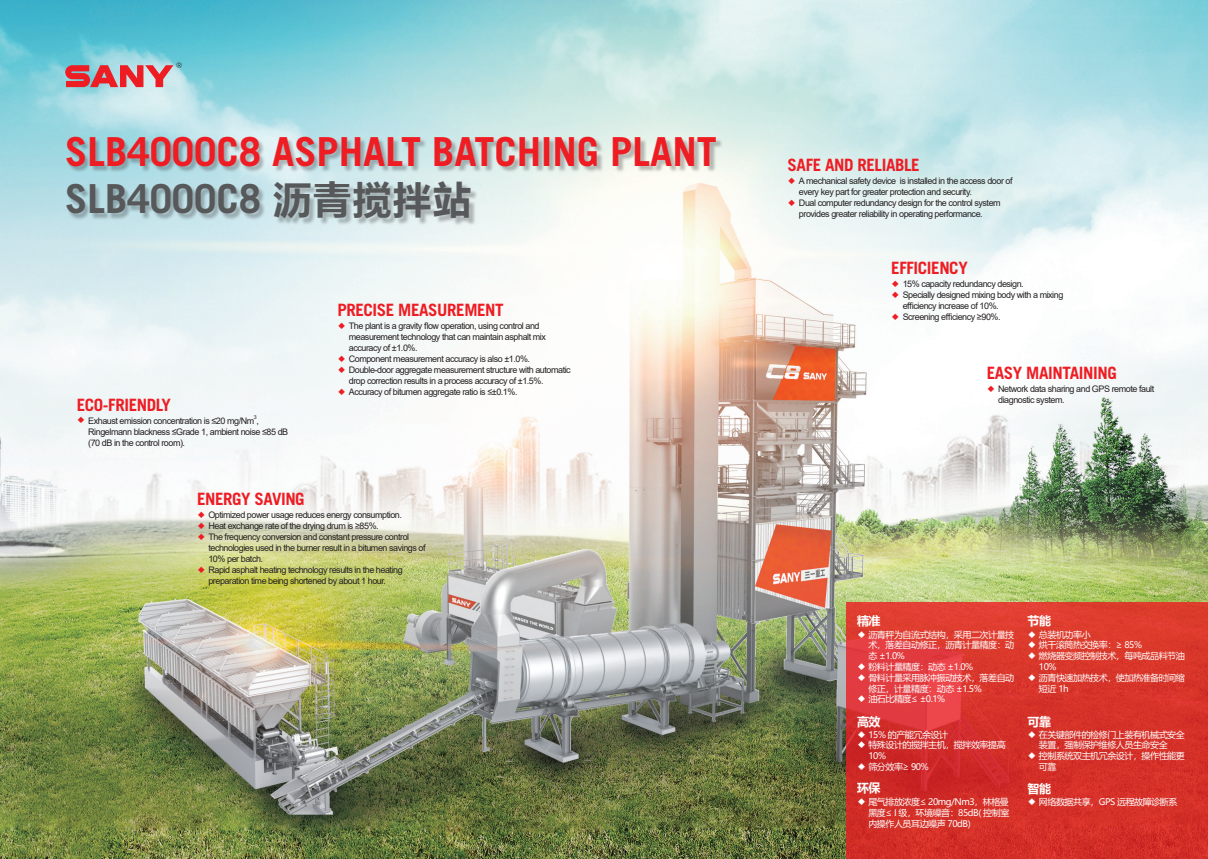
<style>
.page{position:relative;width:1208px;height:859px;background:#fff}
.page>*{position:absolute;margin:0;border:0;box-sizing:border-box;transform-origin:0 0}
.t1{font:700 40px "Trade Gothic LT Std";color:#ee1d23}
.t2{font:700 40px "Trade Gothic LT Std";color:#57585a}
.t3{font:700 17px "Trade Gothic LT Std";letter-spacing:-.025em;color:#ee1d23}
.t4{font:700 12px "Microsoft Ya Hei";letter-spacing:-.05em;color:#fff}
.t5{font:9px/11px "Arial";letter-spacing:-.05em;color:#231f20}
.t6{font:9px/10.8px "Microsoft Ya Hei";letter-spacing:-.05em;color:#fff}
.t7{font:5.2px "Arial";color:#231f20}
.s1{font-family:"FZLTCHK GBK1 0";font-weight:400}
.s2{font-family:"FZLTXHK GBK1 0";font-size:8.5px;color:#ee1d23}
.s3{font-family:"FZLTHK GBK1 0"}
</style>
<div class="page">
<img style="left:0;top:0;width:1208px;height:859px">
<svg style="left:65px;top:62px;width:117px;height:25px;background:#ca8087"></svg>
<div style="left:68px;top:138px;width:655px;height:35px;background:#231f20;opacity:.3"></div>
<div style="left:68px;top:183px;width:409px;height:43px;background:#231f20;opacity:.3"></div>
<svg style="left:846px;top:603px;width:362px;height:256px;background:#d7332c"></svg>
<p class="t1" style="left:65px;top:127px;width:653px">SLB4000C8 ASPHALT BATCHING PLANT</p>
<p class="t2" style="left:65px;top:174px;width:408px">SLB4000C8 <span class="s1">沥青搅拌站</span></p>
<p class="t3" style="left:77px;top:394px;width:96px">ECO-FRIENDLY</p>
<p class="t5" style="left:77px;top:415px;width:184px"><span class="s2">◆</span> Exhaust emission concentration is ≤20 mg/Nm ,</p>
<p class="t7" style="left:254px;top:414px;width:4px">3</p>
<p class="t5" style="left:88px;top:426px;width:201px">Ringelmann blackness ≤Grade 1, ambient noise ≤85 dB (70 dB in the control room).</p>
<p class="t3" style="left:337px;top:300px;width:168px">PRECISE MEASUREMENT</p>
<p class="t5" style="left:349px;top:320px;width:199px;text-indent:-11px"><span class="s2">◆</span> The plant is a gravity flow operation, using control and measurement technology that can maintain asphalt mix accuracy of ±1.0%.</p>
<p class="t5" style="left:337px;top:353px;width:194px"><span class="s2">◆</span> Component measurement accuracy is also ±1.0%.</p>
<p class="t5" style="left:349px;top:364px;width:223px;text-indent:-11px"><span class="s2">◆</span> Double-door aggregate measurement structure with automatic drop correction results in a process accuracy of ±1.5%.</p>
<p class="t5" style="left:337px;top:386px;width:182px"><span class="s2">◆</span> Accuracy of bitumen aggregate ratio is ≤±0.1%.</p>
<p class="t3" style="left:197px;top:489px;width:109px">ENERGY SAVING</p>
<p class="t5" style="left:197px;top:509px;width:206px"><span class="s2">◆</span> Optimized power usage reduces energy consumption.</p>
<p class="t5" style="left:197px;top:520px;width:183px"><span class="s2">◆</span> Heat exchange rate of the drying drum is ≥85%.</p>
<p class="t5" style="left:208px;top:531px;width:219px;text-indent:-11px"><span class="s2">◆</span> The frequency conversion and constant pressure control technologies used in the burner result in a bitumen savings of<br>10% per batch.</p>
<p class="t5" style="left:208px;top:564px;width:196px;text-indent:-11px"><span class="s2">◆</span> Rapid asphalt heating technology results in the heating preparation time being shortened by about 1 hour.</p>
<p class="t3" style="left:787px;top:155px;width:134px">SAFE AND RELIABLE</p>
<p class="t5" style="left:799px;top:175px;width:215px;text-indent:-11px"><span class="s2">◆</span> A mechanical safety device is installed in the access door of every key part for greater protection and security.</p>
<p class="t5" style="left:799px;top:197px;width:203px;text-indent:-11px"><span class="s2">◆</span> Dual computer redundancy design for the control system provides greater reliability in operating performance.</p>
<p class="t3" style="left:891px;top:258px;width:78px">EFFICIENCY</p>
<p class="t5" style="left:891px;top:278px;width:134px"><span class="s2">◆</span> 15% capacity redundancy design.</p>
<p class="t5" style="left:902px;top:289px;width:162px;text-indent:-11px"><span class="s2">◆</span> Specially designed mixing body with a mixing efficiency increase of 10%.</p>
<p class="t5" style="left:891px;top:311px;width:111px"><span class="s2">◆</span> Screening efficiency ≥90%.</p>
<p class="t3" style="left:986px;top:363px;width:131px">EASY MAINTAINING</p>
<p class="t5" style="left:998px;top:383px;width:158px;text-indent:-11px"><span class="s2">◆</span> Network data sharing and GPS remote fault diagnostic system.</p>
<p class="t4" style="left:857px;top:612px;width:25px">精准</p>
<p class="t6" style="left:868px;top:629px;width:147px;text-align:justify;text-indent:-11px"><span class="s3">◆</span> 沥青秤为自流式结构，采用二次计量技术，落差自动修正，沥青计量精度：动态 ±1.0%</p>
<p class="t6" style="left:857px;top:661px;width:118px"><span class="s3">◆</span> 粉料计量精度：动态 ±1.0%</p>
<p class="t6" style="left:868px;top:672px;width:147px;text-indent:-11px"><span class="s3">◆</span> 骨料计量采用脉冲振动技术，落差自动修正，计量精度：动态 ±1.5%</p>
<p class="t6" style="left:857px;top:693px;width:90px"><span class="s3">◆</span> 油石比精度≤ ±0.1%</p>
<p class="t4" style="left:857px;top:713px;width:25px">高效</p>
<p class="t6" style="left:857px;top:729px;width:93px"><span class="s3">◆</span> 15% 的产能冗余设计</p>
<p class="t6" style="left:868px;top:739px;width:139px;text-indent:-11px"><span class="s3">◆</span> 特殊设计的搅拌主机，搅拌效率提高<br>10%</p>
<p class="t6" style="left:857px;top:761px;width:73px"><span class="s3">◆</span> 筛分效率≥ 90%</p>
<p class="t4" style="left:857px;top:779px;width:25px">环保</p>
<p class="t6" style="left:868px;top:796px;width:142px;text-align:justify;text-indent:-11px"><span class="s3">◆</span> 尾气排放浓度≤ 20mg/Nm3，林格曼黑度≤ I 级，环境噪音：85dB( 控制室内操作人员耳边噪声 70dB)</p>
<p class="t4" style="left:1027px;top:612px;width:25px">节能</p>
<p class="t6" style="left:1027px;top:629px;width:65px"><span class="s3">◆</span> 总装机功率小</p>
<p class="t6" style="left:1027px;top:639px;width:116px"><span class="s3">◆</span> 烘干滚筒热交换率：≥ 85%</p>
<p class="t6" style="left:1039px;top:650px;width:147px;text-indent:-11px"><span class="s3">◆</span> 燃烧器变频控制技术，每吨成品料节油<br>10%</p>
<p class="t6" style="left:1039px;top:672px;width:147px;text-indent:-11px"><span class="s3">◆</span> 沥青快速加热技术，使加热准备时间缩短近 1h</p>
<p class="t4" style="left:1027px;top:713px;width:25px">可靠</p>
<p class="t6" style="left:1039px;top:729px;width:147px;text-indent:-11px"><span class="s3">◆</span> 在关键部件的检修门上装有机械式安全装置，强制保护维修人员生命安全</p>
<p class="t6" style="left:1039px;top:750px;width:147px;text-indent:-11px"><span class="s3">◆</span> 控制系统双主机冗余设计，操作性能更可靠</p>
<p class="t4" style="left:1027px;top:780px;width:25px">智能</p>
<p class="t6" style="left:1027px;top:796px;width:151px"><span class="s3">◆</span> 网络数据共享，GPS 远程故障诊断系</p>
</div>
